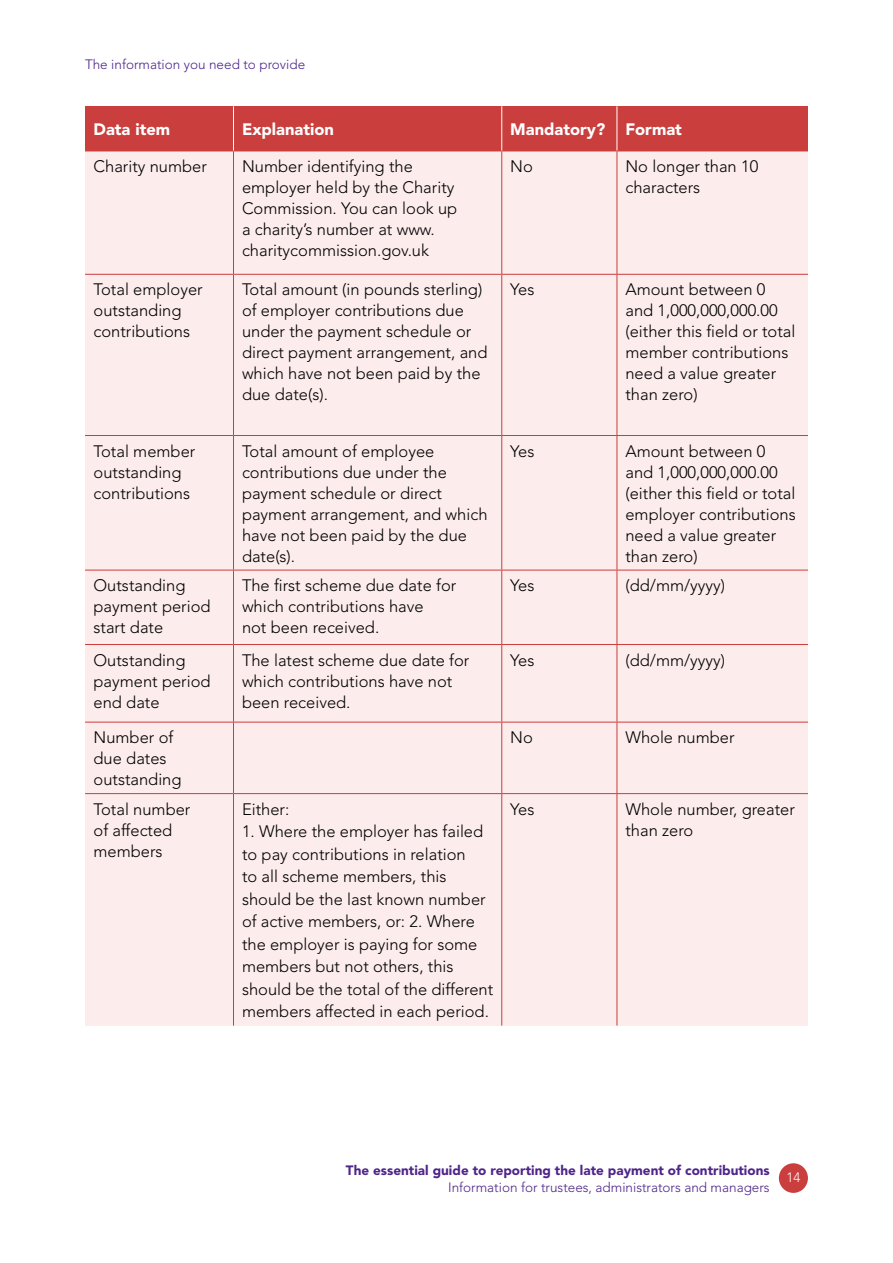
<style>
.page{position:relative;width:893px;height:1263px;background:#fff}
.page>*{position:absolute;margin:0;border:0;box-sizing:border-box;transform-origin:0 0}
.t1{font:300 16.5px/21px "Avenir LT Std";color:#000}
.t2{font:900 16.5px "Avenir LT Std";color:#fff}
.t3{font:300 13.5px "Avenir LT Std";color:#4e258a}
.t4{font:900 13.5px "Avenir LT Std";color:#4e258a}
.t5{font:300 13.5px "Avenir LT Std";color:#fff}
</style>
<div class="page">
<div style="left:85px;top:106px;width:148px;height:45px;background:#ca3e3d"></div>
<div style="left:233px;top:106px;width:269px;height:45px;background:#ca3e3d"></div>
<div style="left:502px;top:106px;width:115px;height:45px;background:#ca3e3d"></div>
<div style="left:617px;top:106px;width:191px;height:45px;background:#ca3e3d"></div>
<div style="left:85px;top:151px;width:148px;height:123px;background:#fcecec"></div>
<div style="left:233px;top:151px;width:269px;height:123px;background:#fcecec"></div>
<div style="left:502px;top:151px;width:115px;height:123px;background:#fcecec"></div>
<div style="left:617px;top:151px;width:191px;height:123px;background:#fcecec"></div>
<div style="left:85px;top:274px;width:148px;height:161px;background:#fcecec"></div>
<div style="left:233px;top:274px;width:269px;height:161px;background:#fcecec"></div>
<div style="left:502px;top:274px;width:115px;height:161px;background:#fcecec"></div>
<div style="left:617px;top:274px;width:191px;height:161px;background:#fcecec"></div>
<div style="left:85px;top:435px;width:148px;height:135px;background:#fcecec"></div>
<div style="left:233px;top:435px;width:269px;height:135px;background:#fcecec"></div>
<div style="left:502px;top:435px;width:115px;height:135px;background:#fcecec"></div>
<div style="left:617px;top:435px;width:191px;height:135px;background:#fcecec"></div>
<div style="left:85px;top:570px;width:148px;height:74px;background:#fcecec"></div>
<div style="left:233px;top:570px;width:269px;height:74px;background:#fcecec"></div>
<div style="left:502px;top:570px;width:115px;height:74px;background:#fcecec"></div>
<div style="left:617px;top:570px;width:191px;height:74px;background:#fcecec"></div>
<div style="left:85px;top:644px;width:148px;height:78px;background:#fcecec"></div>
<div style="left:233px;top:644px;width:269px;height:78px;background:#fcecec"></div>
<div style="left:502px;top:644px;width:115px;height:78px;background:#fcecec"></div>
<div style="left:617px;top:644px;width:191px;height:78px;background:#fcecec"></div>
<div style="left:85px;top:722px;width:148px;height:72px;background:#fcecec"></div>
<div style="left:233px;top:722px;width:269px;height:72px;background:#fcecec"></div>
<div style="left:502px;top:722px;width:115px;height:72px;background:#fcecec"></div>
<div style="left:617px;top:722px;width:191px;height:72px;background:#fcecec"></div>
<div style="left:85px;top:794px;width:148px;height:231px;background:#fcecec"></div>
<div style="left:233px;top:794px;width:269px;height:231px;background:#fcecec"></div>
<div style="left:502px;top:794px;width:115px;height:231px;background:#fcecec"></div>
<div style="left:617px;top:794px;width:191px;height:231px;background:#fcecec"></div>
<hr style="left:85px;top:151px;width:148px;height:1px;background:#ca3e3d">
<hr style="left:233px;top:151px;width:269px;height:1px;background:#ca3e3d">
<hr style="left:233px;top:151px;width:1px;height:123px;background:#ca3e3d">
<hr style="left:502px;top:151px;width:115px;height:1px;background:#ca3e3d">
<hr style="left:501px;top:151px;width:1px;height:123px;background:#ca3e3d">
<hr style="left:617px;top:151px;width:191px;height:1px;background:#ca3e3d">
<hr style="left:617px;top:151px;width:1px;height:123px;background:#ca3e3d">
<hr style="left:85px;top:274px;width:148px;height:1px;background:#ca3e3d">
<hr style="left:233px;top:274px;width:269px;height:1px;background:#ca3e3d">
<hr style="left:233px;top:275px;width:1px;height:160px;background:#ca3e3d">
<hr style="left:502px;top:274px;width:115px;height:1px;background:#ca3e3d">
<hr style="left:501px;top:275px;width:1px;height:160px;background:#ca3e3d">
<hr style="left:617px;top:274px;width:191px;height:1px;background:#ca3e3d">
<hr style="left:617px;top:275px;width:1px;height:160px;background:#ca3e3d">
<hr style="left:85px;top:435px;width:148px;height:1px;background:#ca3e3d">
<hr style="left:233px;top:435px;width:269px;height:1px;background:#ca3e3d">
<hr style="left:233px;top:436px;width:1px;height:134px;background:#ca3e3d">
<hr style="left:502px;top:435px;width:115px;height:1px;background:#ca3e3d">
<hr style="left:501px;top:436px;width:1px;height:134px;background:#ca3e3d">
<hr style="left:617px;top:435px;width:191px;height:1px;background:#ca3e3d">
<hr style="left:617px;top:436px;width:1px;height:134px;background:#ca3e3d">
<hr style="left:85px;top:570px;width:148px;height:1px;background:#ca3e3d">
<hr style="left:233px;top:570px;width:269px;height:1px;background:#ca3e3d">
<hr style="left:233px;top:570px;width:1px;height:74px;background:#ca3e3d">
<hr style="left:502px;top:570px;width:115px;height:1px;background:#ca3e3d">
<hr style="left:501px;top:570px;width:1px;height:74px;background:#ca3e3d">
<hr style="left:617px;top:570px;width:191px;height:1px;background:#ca3e3d">
<hr style="left:617px;top:570px;width:1px;height:74px;background:#ca3e3d">
<hr style="left:85px;top:644px;width:148px;height:1px;background:#ca3e3d">
<hr style="left:233px;top:644px;width:269px;height:1px;background:#ca3e3d">
<hr style="left:233px;top:645px;width:1px;height:77px;background:#ca3e3d">
<hr style="left:502px;top:644px;width:115px;height:1px;background:#ca3e3d">
<hr style="left:501px;top:645px;width:1px;height:77px;background:#ca3e3d">
<hr style="left:617px;top:644px;width:191px;height:1px;background:#ca3e3d">
<hr style="left:617px;top:645px;width:1px;height:77px;background:#ca3e3d">
<hr style="left:85px;top:722px;width:148px;height:1px;background:#ca3e3d">
<hr style="left:233px;top:722px;width:269px;height:1px;background:#ca3e3d">
<hr style="left:233px;top:722px;width:1px;height:71px;background:#ca3e3d">
<hr style="left:502px;top:722px;width:115px;height:1px;background:#ca3e3d">
<hr style="left:501px;top:722px;width:1px;height:71px;background:#ca3e3d">
<hr style="left:617px;top:722px;width:191px;height:1px;background:#ca3e3d">
<hr style="left:617px;top:722px;width:1px;height:71px;background:#ca3e3d">
<hr style="left:85px;top:793px;width:148px;height:1px;background:#ca3e3d">
<hr style="left:233px;top:793px;width:269px;height:1px;background:#ca3e3d">
<hr style="left:233px;top:794px;width:1px;height:231px;background:#ca3e3d">
<hr style="left:502px;top:793px;width:115px;height:1px;background:#ca3e3d">
<hr style="left:501px;top:794px;width:1px;height:231px;background:#ca3e3d">
<hr style="left:617px;top:793px;width:191px;height:1px;background:#ca3e3d">
<hr style="left:617px;top:794px;width:1px;height:231px;background:#ca3e3d">
<hr style="left:233px;top:106px;width:1px;height:45px;background:#fff">
<hr style="left:501px;top:106px;width:1px;height:45px;background:#fff">
<hr style="left:617px;top:106px;width:1px;height:45px;background:#fff">
<div style="left:779px;top:1163px;width:29px;height:30px;background:#ca3e3d;border-radius:50%"></div>
<p class="t3" style="left:85px;top:56px;width:222px">The information you need to provide</p>
<p class="t2" style="left:94px;top:119px;width:78px">Data item</p>
<p class="t2" style="left:242px;top:119px;width:93px">Explanation</p>
<p class="t2" style="left:510px;top:119px;width:97px">Mandatory?</p>
<p class="t2" style="left:625px;top:119px;width:58px">Format</p>
<p class="t1" style="left:94px;top:156px;width:115px">Charity number</p>
<p class="t1" style="left:242px;top:156px;width:217px">Number identifying the employer held by the Charity<br>Commission. You can look up a charity’s number at www. charitycommission.gov.uk</p>
<p class="t1" style="left:510px;top:156px;width:24px">No</p>
<p class="t1" style="left:625px;top:156px;width:134px">No longer than 10 characters</p>
<p class="t1" style="left:94px;top:279px;width:111px">Total employer outstanding contributions</p>
<p class="t1" style="left:242px;top:279px;width:247px">Total amount (in pounds sterling) of employer contributions due under the payment schedule or direct payment arrangement, and which have not been paid by the due date(s).</p>
<p class="t1" style="left:510px;top:279px;width:26px">Yes</p>
<p class="t1" style="left:625px;top:279px;width:171px">Amount between 0 and 1,000,000,000.00 (either this field or total member contributions need a value greater than zero)</p>
<p class="t1" style="left:94px;top:440px;width:103px">Total member outstanding contributions</p>
<p class="t1" style="left:242px;top:440px;width:247px">Total amount of employee contributions due under the payment schedule or direct payment arrangement, and which have not been paid by the due date(s).</p>
<p class="t1" style="left:510px;top:440px;width:26px">Yes</p>
<p class="t1" style="left:625px;top:440px;width:172px">Amount between 0 and 1,000,000,000.00 (either this field or total employer contributions need a value greater than zero)</p>
<p class="t1" style="left:94px;top:575px;width:119px">Outstanding payment period start date</p>
<p class="t1" style="left:242px;top:575px;width:216px">The first scheme due date for which contributions have<br>not been received.</p>
<p class="t1" style="left:510px;top:575px;width:26px">Yes</p>
<p class="t1" style="left:625px;top:575px;width:101px">(dd/mm/yyyy)</p>
<p class="t1" style="left:94px;top:649px;width:119px">Outstanding payment period end date</p>
<p class="t1" style="left:242px;top:649px;width:229px">The latest scheme due date for which contributions have not been received.</p>
<p class="t1" style="left:510px;top:649px;width:26px">Yes</p>
<p class="t1" style="left:625px;top:649px;width:101px">(dd/mm/yyyy)</p>
<p class="t1" style="left:94px;top:727px;width:90px">Number of due dates outstanding</p>
<p class="t1" style="left:510px;top:727px;width:24px">No</p>
<p class="t1" style="left:625px;top:727px;width:111px">Whole number</p>
<p class="t1" style="left:94px;top:799px;width:98px">Total number of affected members</p>
<p class="t1" style="left:242px;top:799px;width:49px">Either:</p>
<p class="t1" style="left:510px;top:799px;width:26px">Yes</p>
<p class="t1" style="left:625px;top:799px;width:171px">Whole number, greater than zero</p>
<p class="t1" style="left:242px;top:820px;width:253px;line-height:22.5px">1. Where the employer has failed to pay contributions in relation<br>to all scheme members, this should be the last known number of active members, or: 2. Where the employer is paying for some members but not others, this should be the total of the different members affected in each period.</p>
<p class="t4" style="left:346px;top:1162px;width:425px">The essential guide to reporting the late payment of contributions</p>
<p class="t3" style="left:448px;top:1179px;width:323px">Information for trustees, administrators and managers</p>
<p class="t5" style="left:786px;top:1170px;width:16px">14</p>
</div>
